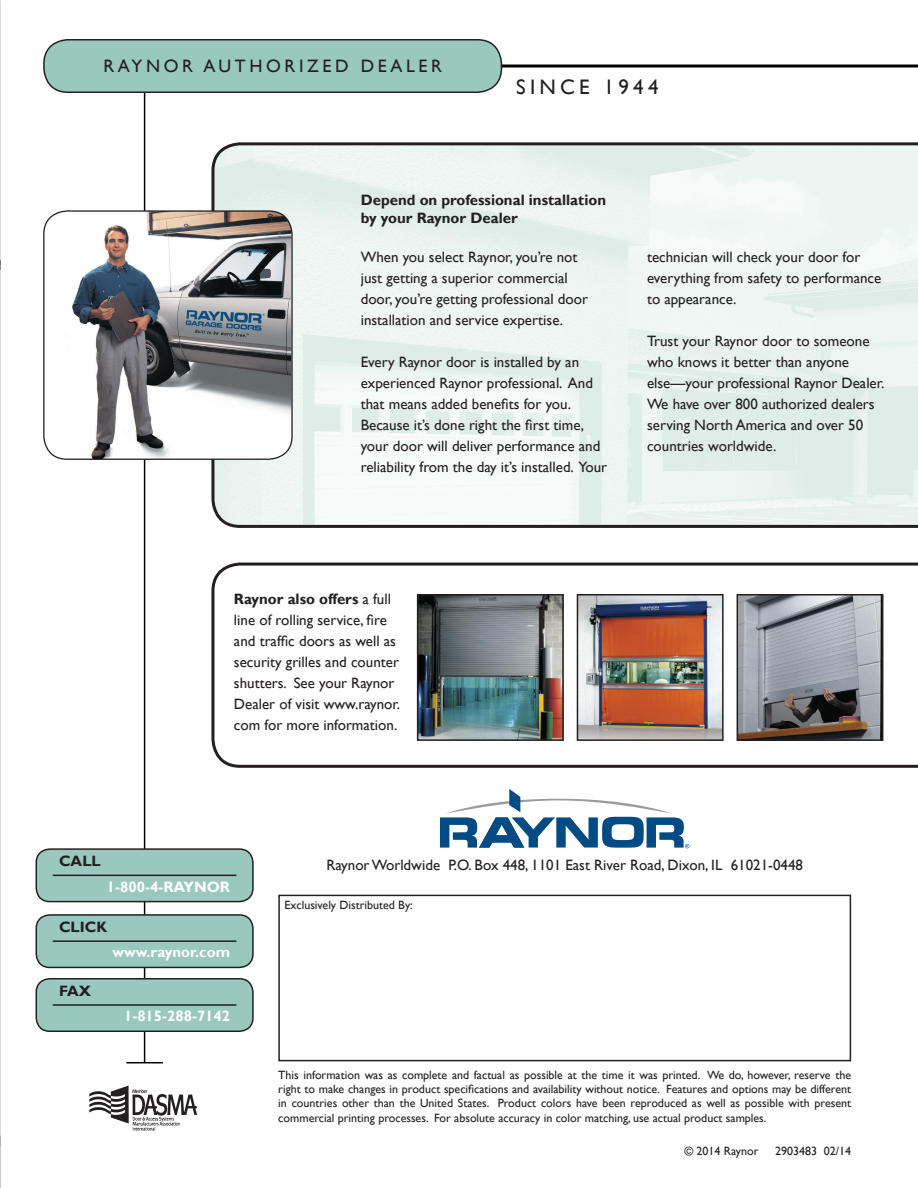
<style>
.page{position:relative;width:918px;height:1188px;background:#fff}
.page>*{position:absolute;margin:0;border:0;box-sizing:border-box;transform-origin:0 0}
.t1{font:21px "Gill Sans";letter-spacing:.2em;color:#231f20}
.t2{font:18px "Gill Sans";letter-spacing:.2em;color:#231f20}
.t3{font:15px/21px "Gill Sans";color:#231f20}
.t4{font:700 15px/18px "Gill Sans";color:#231f20}
.t5{font:700 15px "Gill Sans";color:#fff}
.t6{font:12px/14.4px "Gill Sans";color:#231f20;text-align:justify}
.s1{font-weight:700}
</style>
<div class="page">
<svg style="left:211px;top:562px;width:706px;height:206px"></svg>
<svg style="left:211px;top:142px;width:706px;height:386px"></svg>
<hr style="left:292px;top:64px;width:626px;height:3px;background:#000">
<hr style="left:917px;top:0;width:1px;height:1188px;background:#000">
<hr style="left:144px;top:60px;width:1px;height:1003px;background:#000">
<hr style="left:126px;top:1062px;width:37px;height:1px;background:#000">
<div style="left:44px;top:40px;width:457px;height:52px;background:#99c9bc;border-radius:24px"></div>
<div style="left:43px;top:39px;width:459px;height:54px;border:2px solid #231f20;border-radius:24px"></div>
<img style="left:44px;top:211px;width:247px;height:248px">
<div style="left:43px;top:210px;width:250px;height:250px;border:1px solid #231f20;border-radius:23px"></div>
<img style="left:420px;top:597px;width:141px;height:141px">
<div style="left:417px;top:594px;width:147px;height:147px;border:2px solid #231f20"></div>
<img style="left:580px;top:597px;width:141px;height:141px">
<div style="left:577px;top:594px;width:147px;height:147px;border:2px solid #231f20"></div>
<img style="left:740px;top:597px;width:140px;height:141px">
<div style="left:737px;top:594px;width:146px;height:147px;border:2px solid #231f20"></div>
<svg style="left:440px;top:789px;width:250px;height:59px"></svg>
<div style="left:278px;top:895px;width:573px;height:166px;border:2px solid #231f20"></div>
<div style="left:36px;top:849px;width:217px;height:53px;background:#99c9bc;border-radius:14px"></div>
<div style="left:36px;top:848px;width:218px;height:54px;border:2px solid #231f20;border-radius:14px"></div>
<div style="left:36px;top:915px;width:217px;height:52px;background:#99c9bc;border-radius:14px"></div>
<div style="left:36px;top:914px;width:218px;height:54px;border:2px solid #231f20;border-radius:14px"></div>
<div style="left:36px;top:979px;width:217px;height:52px;background:#99c9bc;border-radius:14px"></div>
<div style="left:36px;top:978px;width:218px;height:54px;border:2px solid #231f20;border-radius:14px"></div>
<hr style="left:53px;top:875px;width:183px;height:1px;background:#231f20">
<hr style="left:53px;top:940px;width:183px;height:2px;background:#231f20">
<hr style="left:53px;top:1004px;width:183px;height:2px;background:#231f20">
<img style="left:89px;top:1085px;width:109px;height:46px">
<p class="t2" style="left:103px;top:55px;width:340px">RAYNOR AUTHORIZED DEALER</p>
<h1 class="t1" style="left:516px;top:75px;width:144px">SINCE 1944</h1>
<p class="t4" style="left:361px;top:191px;width:247px">Depend on professional installation by your Raynor Dealer</p>
<p class="t3" style="left:361px;top:247px;width:229px">When you select Raynor, you’re not just getting a superior commercial door, you’re getting professional door installation and service expertise.</p>
<p class="t3" style="left:361px;top:352px;width:248px">Every Raynor door is installed by an experienced Raynor professional. And that means added benefits for you.<br>Because it’s done right the first time, your door will deliver performance and reliability from the day it’s installed. Your</p>
<p class="t3" style="left:647px;top:247px;width:236px">technician will check your door for everything from safety to performance to appearance.</p>
<p class="t3" style="left:647px;top:331px;width:239px">Trust your Raynor door to someone who knows it better than anyone else—your professional Raynor Dealer.<br>We have over 800 authorized dealers serving North America and over 50 countries worldwide.</p>
<p class="t3" style="left:234px;top:589px;width:168px"><span class="s1">Raynor also offers</span> a full line of rolling service, fire and traffic doors as well as security grilles and counter shutters. See your Raynor<br>Dealer of visit www.raynor. com for more information.</p>
<p class="t4" style="left:59px;top:852px;width:43px">CALL</p>
<p class="t5" style="left:107px;top:877px;width:125px">1-800-4-RAYNOR</p>
<p class="t3" style="left:326px;top:854px;width:478px">Raynor Worldwide P.O. Box 448, 1101 East River Road, Dixon, IL 61021-0448</p>
<p class="t6" style="left:284px;top:898px;width:130px">Exclusively Distributed By:</p>
<p class="t4" style="left:59px;top:918px;width:50px">CLICK</p>
<p class="t4" style="left:59px;top:982px;width:34px">FAX</p>
<p class="t5" style="left:112px;top:943px;width:119px">www.raynor.com</p>
<p class="t5" style="left:124px;top:1007px;width:108px">1-815-288-7142</p>
<p class="t6" style="left:278px;top:1068px;width:574px">This information was as complete and factual as possible at the time it was printed. We do, however, reserve the right to make changes in product specifications and availability without notice. Features and options may be different in countries other than the United States. Product colors have been reproduced as well as possible with present commercial printing processes. For absolute accuracy in color matching, use actual product samples.</p>
<p class="t6" style="left:684px;top:1144px;width:76px">© 2014 Raynor</p>
<p class="t6" style="left:775px;top:1144px;width:78px">2903483 02/14</p>
</div>
